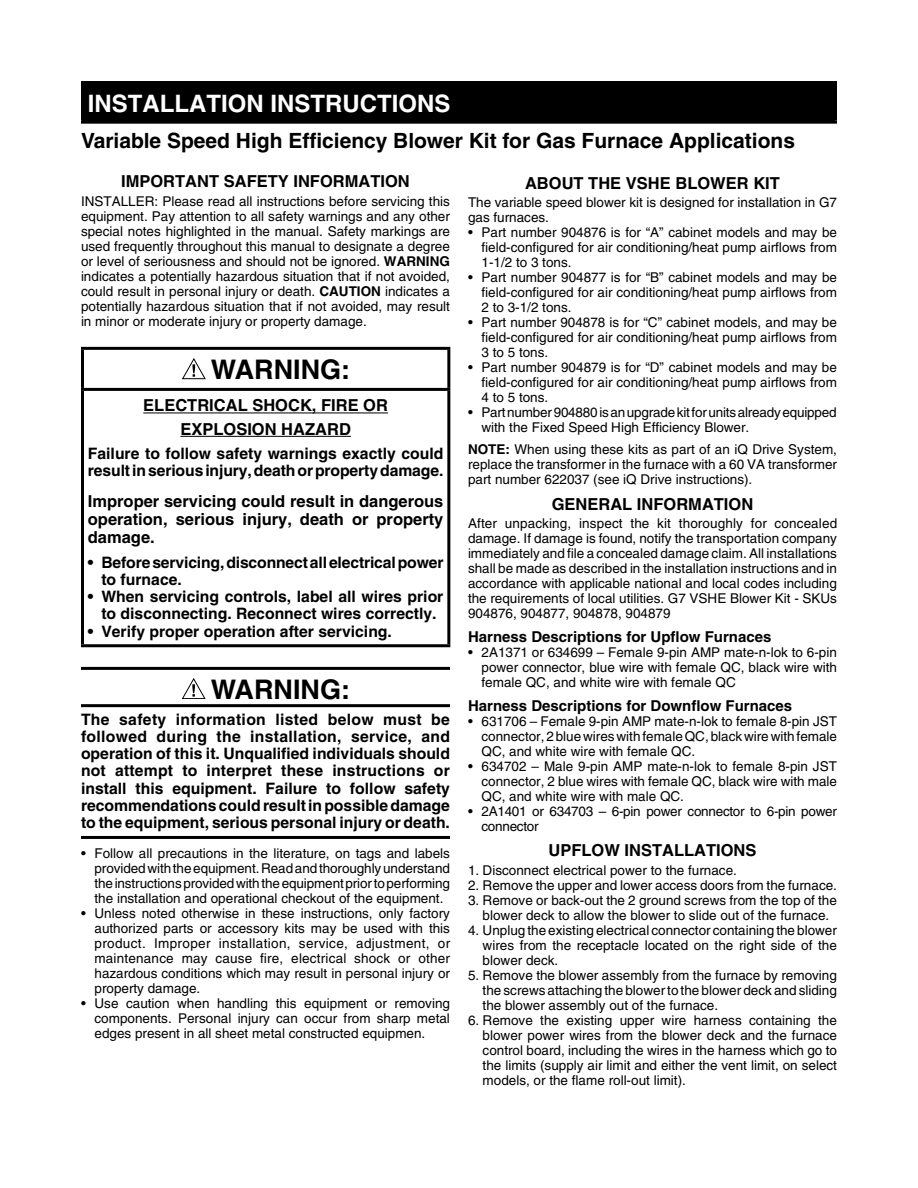
<style>
.page{position:relative;width:918px;height:1188px;background:#fff}
.page>*{position:absolute;margin:0;border:0;box-sizing:border-box;transform-origin:0 0}
.t1{font:700 27px "Helvetica";color:#000}
.t2{font:700 24px "Helvetica";color:#fff}
.t3{font:700 21px "Helvetica";color:#000}
.t4{font:700 16.5px/18px "Helvetica";color:#000;text-align:center}
.t5{font:700 15.75px/17.2px "Helvetica";color:#000}
.t6{font:700 15px "Helvetica";color:#000}
.t7{font:13.5px/15px "Helvetica";color:#000;text-align:justify}
.t8{font:13.5px/15px "Helvetica";letter-spacing:-.02em;color:#000}
.s1{font-weight:700}
</style>
<div class="page">
<hr style="left:81px;top:667px;width:369px;height:3px;background:#000">
<hr style="left:81px;top:704px;width:369px;height:3px;background:#000">
<hr style="left:81px;top:836px;width:369px;height:3px;background:#000">
<hr style="left:81px;top:347px;width:369px;height:3px;background:#000">
<hr style="left:81px;top:350px;width:3px;height:38px;background:#000">
<hr style="left:447px;top:350px;width:3px;height:38px;background:#000">
<hr style="left:81px;top:388px;width:369px;height:3px;background:#000">
<hr style="left:81px;top:391px;width:3px;height:253px;background:#000">
<hr style="left:447px;top:391px;width:3px;height:253px;background:#000">
<hr style="left:81px;top:644px;width:369px;height:3px;background:#000">
<svg style="left:182px;top:358px;width:24px;height:21px"></svg>
<hr style="left:143px;top:413px;width:245px;height:1px;background:#000">
<hr style="left:180px;top:436px;width:171px;height:1px;background:#000">
<svg style="left:182px;top:678px;width:23px;height:21px"></svg>
<div style="left:82px;top:82px;width:754px;height:40px;background:#000"></div>
<hr style="left:81px;top:81px;width:756px;height:3px;background:#000">
<hr style="left:81px;top:84px;width:3px;height:37px;background:#000">
<hr style="left:834px;top:84px;width:3px;height:37px;background:#000">
<hr style="left:81px;top:121px;width:756px;height:3px;background:#000">
<h2 class="t2" style="left:88px;top:89px;width:364px">INSTALLATION INSTRUCTIONS</h2>
<h3 class="t3" style="left:81px;top:127px;width:716px">Variable Speed High Efficiency Blower Kit for Gas Furnace Applications</h3>
<p class="t4" style="left:121px;top:172px;width:290px">IMPORTANT SAFETY INFORMATION</p>
<p class="t7" style="left:81px;top:193px;width:371px">INSTALLER: Please read all instructions before servicing this equipment. Pay attention to all safety warnings and any other special notes highlighted in the manual. Safety markings are used frequently throughout this manual to designate a degree or level of seriousness and should not be ignored. <span class="s1">WARNING </span>indicates a potentially hazardous situation that if not avoided, could result in personal injury or death. <span class="s1">CAUTION</span> indicates a potentially hazardous situation that if not avoided, may result in minor or moderate injury or property damage.</p>
<h1 class="t1" style="left:211px;top:353px;width:141px">WARNING:</h1>
<p class="t4" style="left:143px;top:394px;width:246px;line-height:23.4px">ELECTRICAL SHOCK, FIRE OR<br>EXPLOSION HAZARD</p>
<p class="t5" style="left:88px;top:444px;width:357px">Failure to follow safety warnings exactly could result in serious injury, death or property damage.</p>
<p class="t4" style="left:88px;top:492px;width:357px;text-align:justify">Improper servicing could result in dangerous operation, serious injury, death or property damage.</p>
<p class="t5" style="left:101px;top:553px;width:344px;text-indent:-13px">• Before servicing, disconnect all electrical power to furnace.</p>
<p class="t5" style="left:88px;top:588px;width:357px;text-align:center">• When servicing controls, label all wires prior to disconnecting. Reconnect wires correctly.</p>
<p class="t5" style="left:88px;top:622px;width:306px">• Verify proper operation after servicing.</p>
<h1 class="t1" style="left:211px;top:673px;width:141px">WARNING:</h1>
<p class="t5" style="left:81px;top:710px;width:371px;text-align:justify">The safety information listed below must be followed during the installation, service, and operation of this it. Unqualified individuals should not attempt to interpret these instructions or install this equipment. Failure to follow safety recommendations could result in possible damage to the equipment, serious personal injury or death.</p>
<p class="t7" style="left:94px;top:846px;width:357px;text-indent:-14px">• Follow all precautions in the literature, on tags and labels provided with the equipment. Read and thoroughly understand the instructions provided with the equipment prior to performing the installation and operational checkout of the equipment.</p>
<p class="t7" style="left:94px;top:906px;width:357px;text-indent:-14px">• Unless noted otherwise in these instructions, only factory authorized parts or accessory kits may be used with this product. Improper installation, service, adjustment, or maintenance may cause fire, electrical shock or other hazardous conditions which may result in personal injury or property damage.</p>
<p class="t7" style="left:94px;top:996px;width:357px;text-indent:-14px">• Use caution when handling this equipment or removing components. Personal injury can occur from sharp metal edges present in all sheet metal constructed equipmen.</p>
<p class="t4" style="left:525px;top:173px;width:256px">ABOUT THE VSHE BLOWER KIT</p>
<p class="t7" style="left:468px;top:194px;width:371px">The variable speed blower kit is designed for installation in G7 gas furnaces.</p>
<p class="t7" style="left:482px;top:224px;width:357px;text-indent:-14px">• Part number 904876 is for “A” cabinet models and may be field-configured for air conditioning/heat pump airflows from 1-1/2 to 3 tons.</p>
<p class="t7" style="left:482px;top:269px;width:357px;text-indent:-14px">• Part number 904877 is for “B” cabinet models and may be field-configured for air conditioning/heat pump airflows from 2 to 3-1/2 tons.</p>
<p class="t7" style="left:482px;top:314px;width:357px;text-indent:-14px">• Part number 904878 is for “C” cabinet models, and may be field-configured for air conditioning/heat pump airflows from 3 to 5 tons.</p>
<p class="t7" style="left:482px;top:359px;width:357px;text-indent:-14px">• Part number 904879 is for “D” cabinet models and may be field-configured for air conditioning/heat pump airflows from 4 to 5 tons.</p>
<p class="t7" style="left:482px;top:404px;width:357px;text-indent:-14px">• Part number 904880 is an upgrade kit for units already equipped with the Fixed Speed High Efficiency Blower.</p>
<p class="t7" style="left:468px;top:442px;width:371px"><span class="s1">NOTE:</span> When using these kits as part of an iQ Drive System, replace the transformer in the furnace with a 60 VA transformer part number 622037 (see iQ Drive instructions).</p>
<p class="t4" style="left:552px;top:495px;width:203px">GENERAL INFORMATION</p>
<p class="t7" style="left:468px;top:516px;width:371px">After unpacking, inspect the kit thoroughly for concealed damage. If damage is found, notify the transportation company immediately and file a concealed damage claim. All installations shall be made as described in the installation instructions and in accordance with applicable national and local codes including the requirements of local utilities. G7 VSHE Blower Kit - SKUs 904876, 904877, 904878, 904879</p>
<p class="t6" style="left:468px;top:628px;width:305px">Harness Descriptions for Upflow Furnaces</p>
<p class="t7" style="left:482px;top:645px;width:357px;text-indent:-14px">• 2A1371 or 634699 – Female 9-pin AMP mate-n-lok to 6-pin power connector, blue wire with female QC, black wire with female QC, and white wire with female QC</p>
<p class="t6" style="left:468px;top:697px;width:326px">Harness Descriptions for Downflow Furnaces</p>
<p class="t7" style="left:482px;top:714px;width:357px;text-indent:-14px">• 631706 – Female 9-pin AMP mate-n-lok to female 8-pin JST connector, 2 blue wires with female QC, black wire with female QC, and white wire with female QC.</p>
<p class="t7" style="left:482px;top:759px;width:357px;text-indent:-14px">• 634702 – Male 9-pin AMP mate-n-lok to female 8-pin JST connector, 2 blue wires with female QC, black wire with male QC, and white wire with male QC.</p>
<p class="t8" style="left:482px;top:804px;width:357px;text-indent:-14px">• 2A1401 or 634703 – 6-pin power connector to 6-pin power connector</p>
<p class="t4" style="left:548px;top:841px;width:210px">UPFLOW INSTALLATIONS</p>
<p class="t7" style="left:468px;top:862px;width:270px">1. Disconnect electrical power to the furnace.</p>
<p class="t7" style="left:468px;top:877px;width:371px">2. Remove the upper and lower access doors from the furnace.</p>
<p class="t7" style="left:468px;top:892px;width:370px;text-align:center">3. Remove or back-out the 2 ground screws from the top of the blower deck to allow the blower to slide out of the furnace.</p>
<p class="t7" style="left:483px;top:922px;width:356px;text-indent:-15px">4. Unplug the existing electrical connector containing the blower wires from the receptacle located on the right side of the blower deck.</p>
<p class="t7" style="left:483px;top:967px;width:356px;text-indent:-15px">5. Remove the blower assembly from the furnace by removing the screws attaching the blower to the blower deck and sliding the blower assembly out of the furnace.</p>
<p class="t7" style="left:483px;top:1012px;width:356px;text-indent:-15px">6. Remove the existing upper wire harness containing the blower power wires from the blower deck and the furnace control board, including the wires in the harness which go to the limits (supply air limit and either the vent limit, on select models, or the flame roll-out limit).</p>
</div>
